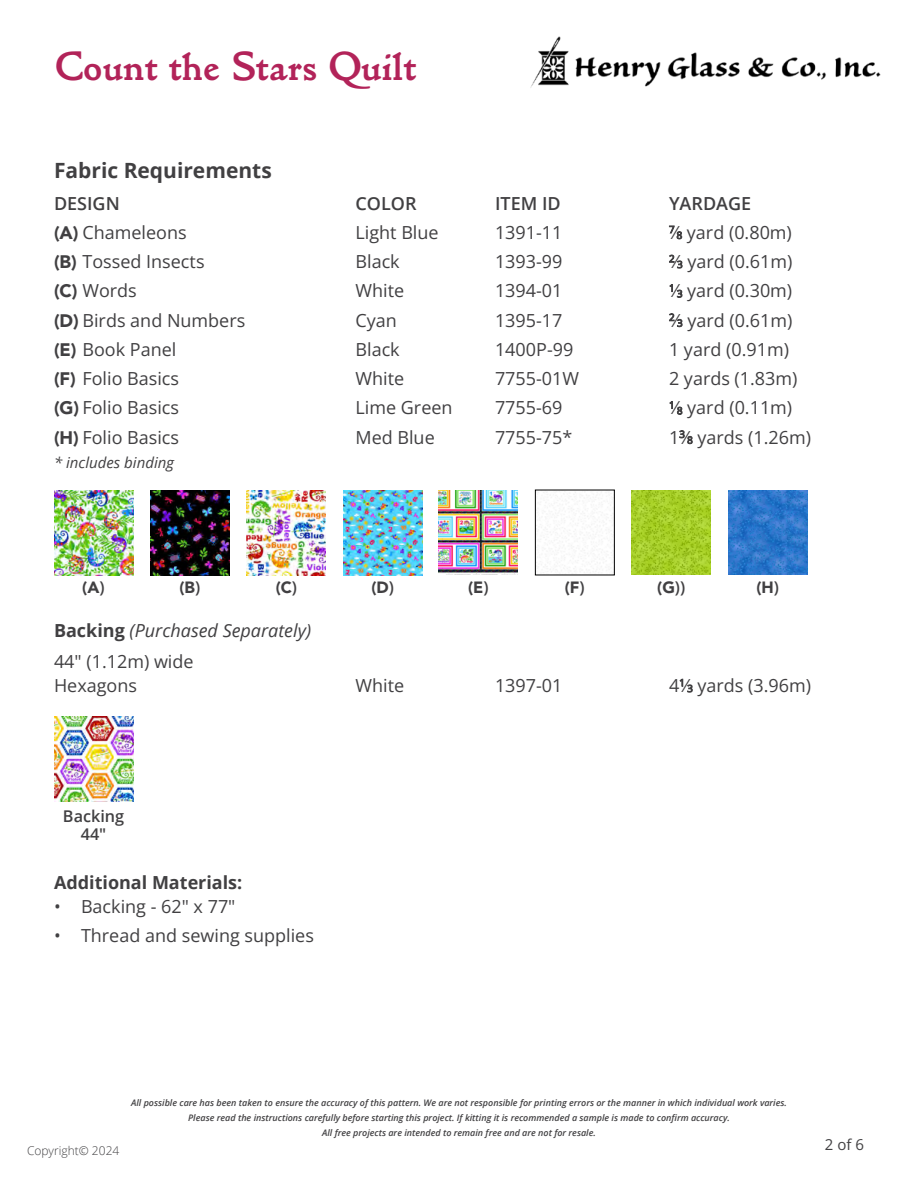
<style>
.page{position:relative;width:918px;height:1188px;background:#fff}
.page>*{position:absolute;margin:0;border:0;box-sizing:border-box;transform-origin:0 0}
.t1{font:700 42px "Golden Type ITC Std";color:#b22359}
.I-Headers{font:700 21px "Open Sans";color:#414042}
.S-Backing_Info{font:18px/24px "Open Sans";color:#414042}
.I-Subheads{font:italic 18px "Open Sans";color:#414042}
.S-Swatch_List_Headers{font:600 18px "Open Sans";color:#414042}
.I-Subheads-2{font:700 18px "Open Sans";color:#414042}
.t2{font:900 16.2px "Avenir LT Std";color:#414042}
.S-Swatches_Letter_Boxes{font:600 16.2px "Open Sans";color:#414042}
.I-Body{font:italic 15px "Open Sans";color:#414042}
.t3{font:15px "Open Sans";color:#414042}
.t4{font:300 12px "Open Sans";color:#414042}
.t5{font:italic 600 9px/15px "Open Sans";color:#414042;text-align:center}
.s1{font-family:"Avenir LT Std";font-weight:900}
.s2{font-size:9.9px}
.s3{font-family:"Open Sans";font-weight:600}
.s4{font-weight:700;font-style:normal}
</style>
<div class="page">
<img style="left:54px;top:491px;width:79px;height:85px">
<img style="left:150px;top:491px;width:79px;height:85px">
<img style="left:247px;top:491px;width:79px;height:85px">
<img style="left:343px;top:491px;width:79px;height:85px">
<img style="left:439px;top:490px;width:79px;height:85px">
<img style="left:632px;top:490px;width:79px;height:85px">
<img style="left:728px;top:490px;width:79px;height:85px">
<img style="left:538px;top:492px;width:75px;height:81px">
<div style="left:535px;top:490px;width:80px;height:85px;border:1px solid #000"></div>
<img style="left:54px;top:716px;width:79px;height:85px">
<img style="left:530px;top:36px;width:351px;height:52px">
<h1 class="t1" style="left:54px;top:41px;width:364px">Count the Stars Quilt</h1>
<p class="I-Headers" style="left:54px;top:156px;width:219px">Fabric Requirements</p>
<p class="S-Swatch_List_Headers" style="left:54px;top:191px;width:67px">DESIGN</p>
<p class="S-Swatch_List_Headers" style="left:356px;top:191px;width:63px">COLOR</p>
<p class="S-Swatch_List_Headers" style="left:495px;top:191px;width:67px">ITEM ID</p>
<p class="S-Swatch_List_Headers" style="left:669px;top:191px;width:84px">YARDAGE</p>
<p class="S-Backing_Info" style="left:54px;top:220px;width:134px"><span class="s1">(A)</span> Chameleons</p>
<p class="S-Backing_Info" style="left:356px;top:220px;width:85px">Light Blue</p>
<p class="S-Backing_Info" style="left:495px;top:220px;width:69px">1391-11</p>
<p class="S-Backing_Info" style="left:669px;top:220px;width:124px"><sup>7</sup>⁄<span class="s2">8</span> yard (0.80m)</p>
<p class="S-Backing_Info" style="left:54px;top:249px;width:152px"><span class="s1">(B)</span> Tossed Insects</p>
<p class="S-Backing_Info" style="left:356px;top:249px;width:46px">Black</p>
<p class="S-Backing_Info" style="left:495px;top:249px;width:69px">1393-99</p>
<p class="S-Backing_Info" style="left:669px;top:249px;width:125px"><sup>2</sup>⁄<span class="s2">3</span> yard (0.61m)</p>
<p class="S-Backing_Info" style="left:54px;top:278px;width:84px"><span class="s1">(C)</span> Words</p>
<p class="S-Backing_Info" style="left:356px;top:278px;width:50px">White</p>
<p class="S-Backing_Info" style="left:495px;top:278px;width:69px">1394-01</p>
<p class="S-Backing_Info" style="left:669px;top:278px;width:125px"><sup>1</sup>⁄<span class="s2">3</span> yard (0.30m)</p>
<p class="S-Backing_Info" style="left:54px;top:308px;width:193px"><span class="s1">(D)</span> Birds and Numbers</p>
<p class="S-Backing_Info" style="left:356px;top:308px;width:43px">Cyan</p>
<p class="S-Backing_Info" style="left:495px;top:308px;width:69px">1395-17</p>
<p class="S-Backing_Info" style="left:669px;top:308px;width:125px"><sup>2</sup>⁄<span class="s2">3</span> yard (0.61m)</p>
<p class="S-Backing_Info" style="left:54px;top:337px;width:124px"><span class="s1">(E)</span> Book Panel</p>
<p class="S-Backing_Info" style="left:356px;top:337px;width:46px">Black</p>
<p class="S-Backing_Info" style="left:495px;top:337px;width:80px">1400P-99</p>
<p class="S-Backing_Info" style="left:669px;top:337px;width:121px">1 yard (0.91m)</p>
<p class="S-Backing_Info" style="left:54px;top:366px;width:127px"><span class="s1">(F)</span> Folio Basics</p>
<p class="S-Backing_Info" style="left:356px;top:366px;width:50px">White</p>
<p class="S-Backing_Info" style="left:495px;top:366px;width:86px">7755-01W</p>
<p class="S-Backing_Info" style="left:669px;top:366px;width:130px">2 yards (1.83m)</p>
<p class="S-Backing_Info" style="left:54px;top:395px;width:127px"><span class="s1">(G)</span> Folio Basics</p>
<p class="S-Backing_Info" style="left:356px;top:395px;width:99px">Lime Green</p>
<p class="S-Backing_Info" style="left:495px;top:395px;width:69px">7755-69</p>
<p class="S-Backing_Info" style="left:669px;top:395px;width:125px"><sup>1</sup>⁄<span class="s2">8</span> yard (0.11m)</p>
<p class="S-Backing_Info" style="left:54px;top:425px;width:127px"><span class="s1">(H)</span> Folio Basics</p>
<p class="S-Backing_Info" style="left:356px;top:425px;width:81px">Med Blue</p>
<p class="S-Backing_Info" style="left:495px;top:425px;width:79px">7755-75*</p>
<p class="S-Backing_Info" style="left:669px;top:425px;width:144px">1<sup>3</sup>⁄<span class="s2">8</span> yards (1.26m)</p>
<p class="I-Body" style="left:54px;top:453px;width:121px">* includes binding</p>
<p class="t2" style="left:82px;top:578px;width:24px">(A<span class="s3">)</span></p>
<p class="t2" style="left:180px;top:578px;width:22px">(B<span class="s3">)</span></p>
<p class="t2" style="left:276px;top:578px;width:23px">(C<span class="s3">)</span></p>
<p class="t2" style="left:372px;top:578px;width:24px">(D<span class="s3">)</span></p>
<p class="t2" style="left:468px;top:577px;width:22px">(E<span class="s3">)</span></p>
<p class="t2" style="left:565px;top:577px;width:21px">(F<span class="s3">)</span></p>
<p class="t2" style="left:657px;top:577px;width:29px">(G<span class="s3">))</span></p>
<p class="t2" style="left:756px;top:577px;width:24px">(H<span class="s3">)</span></p>
<p class="I-Subheads" style="left:54px;top:618px;width:259px"><span class="s4">Backing</span> (Purchased Separately)</p>
<p class="S-Backing_Info" style="left:54px;top:649px;width:141px">44" (1.12m) wide<br>Hexagons</p>
<p class="S-Backing_Info" style="left:356px;top:673px;width:50px">White</p>
<p class="S-Backing_Info" style="left:495px;top:673px;width:69px">1397-01</p>
<p class="S-Backing_Info" style="left:669px;top:673px;width:144px">4<sup>1</sup>⁄<span class="s2">3</span> yards (3.96m)</p>
<p class="S-Swatches_Letter_Boxes" style="left:63px;top:805px;width:63px">Backing</p>
<p class="S-Swatches_Letter_Boxes" style="left:81px;top:823px;width:27px">44"</p>
<p class="I-Subheads-2" style="left:54px;top:869px;width:190px">Additional Materials:</p>
<p class="S-Backing_Info" style="left:54px;top:894px;width:183px">• Backing - 62" x 77"</p>
<p class="S-Backing_Info" style="left:54px;top:923px;width:261px">• Thread and sewing supplies</p>
<p class="t4" style="left:27px;top:1142px;width:94px">Copyright© 2024</p>
<p class="t5" style="left:131px;top:1095px;width:657px">All possible care has been taken to ensure the accuracy of this pattern. We are not responsible for printing errors or the manner in which individual work varies.<br>Please read the instructions carefully before starting this project. If kitting it is recommended a sample is made to confirm accuracy.<br>All free projects are intended to remain free and are not for resale.</p>
<p class="t3" style="left:825px;top:1134px;width:41px">2 of 6</p>
</div>
